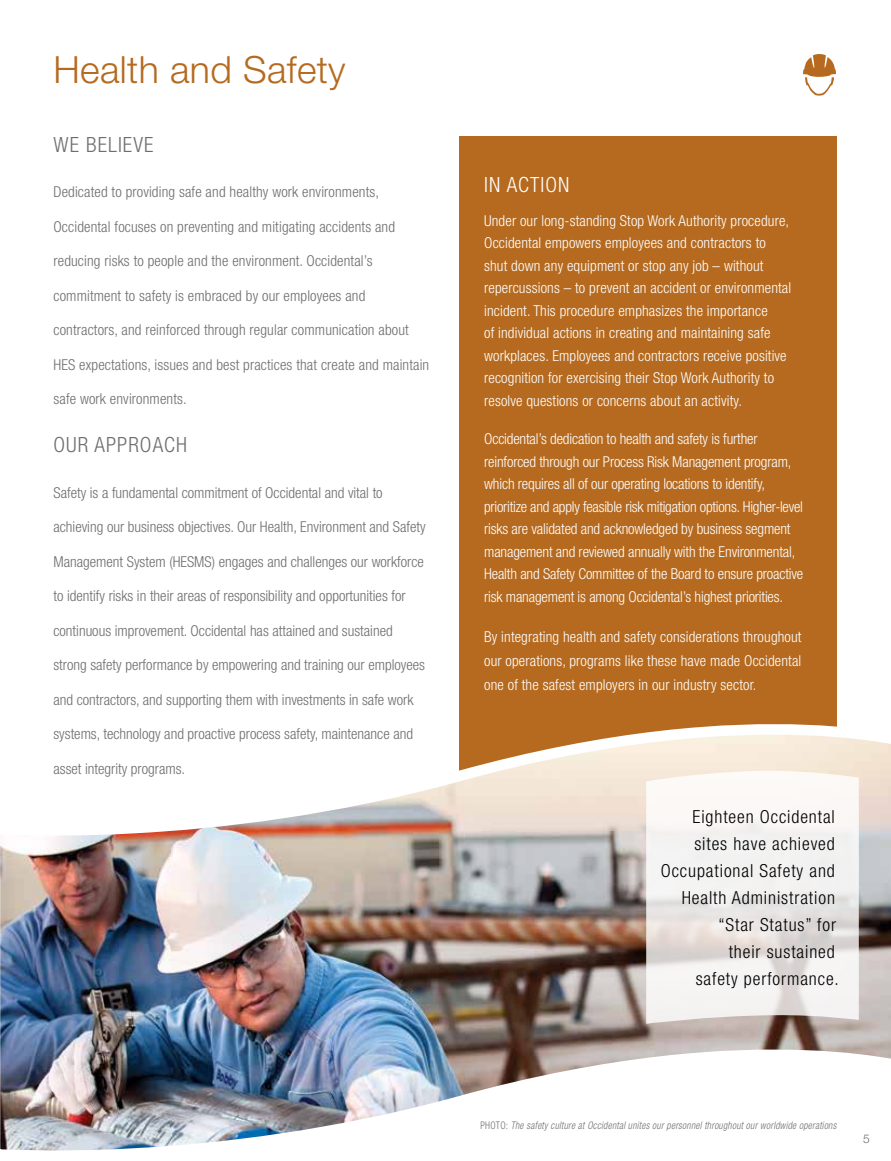
<style>
.page{position:relative;width:891px;height:1161px;background:#fff}
.page>*{position:absolute;margin:0;border:0;box-sizing:border-box;transform-origin:0 0}
.t1{font:300 37.5px "Helvetica Neue";letter-spacing:.01em;color:#b56a1f}
.t2{font:300 condensed 21px "Helvetica Neue";letter-spacing:.05em;color:#6d6e71}
.t3{font:300 condensed 21px "Helvetica Neue";letter-spacing:.05em;color:#fff}
.t4{font:300 condensed 18px/27px "Helvetica Neue";letter-spacing:.05em;color:#000;text-align:right}
.t5{font:300 condensed 15px "Helvetica Neue";color:#6d6e71}
.t6{font:300 condensed 15px/22.5px "Helvetica Neue";letter-spacing:.01em;color:#fff}
.t7{font:300 condensed 15px/22.5px "Helvetica Neue";letter-spacing:-.01em;color:#fff}
.t8{font:300 12px "Helvetica Neue";color:#6d6e71}
.t9{font:italic 300 condensed 10.5px "Helvetica Neue";letter-spacing:.03em;color:#6d6e71;scale:.9 1}
.s1{font-style:normal}
</style>
<div class="page">
<svg style="left:803px;top:54px;width:33px;height:42px"></svg>
<div style="left:459px;top:136px;width:377px;height:725px;background:#b56a1f"></div>
<img style="left:0;top:680px;width:891px;height:471px">
<svg style="left:646px;top:769px;width:213px;height:255px;fill:#f3f2f1"></svg>
<h1 class="t1" style="left:53px;top:47px;width:294px">Health and Safety</h1>
<h2 class="t2" style="left:53px;top:132px;width:101px">WE BELIEVE</h2>
<p class="t5" style="left:53px;top:183px;width:327px">Dedicated to providing safe and healthy work environments,</p>
<p class="t5" style="left:53px;top:218px;width:343px">Occidental focuses on preventing and mitigating accidents and</p>
<p class="t5" style="left:53px;top:252px;width:321px">reducing risks to people and the environment. Occidental’s</p>
<p class="t5" style="left:53px;top:287px;width:313px">commitment to safety is embraced by our employees and</p>
<p class="t5" style="left:53px;top:321px;width:357px">contractors, and reinforced through regular communication about</p>
<p class="t5" style="left:53px;top:356px;width:377px">HES expectations, issues and best practices that create and maintain</p>
<p class="t5" style="left:53px;top:390px;width:135px">safe work environments.</p>
<h2 class="t2" style="left:53px;top:433px;width:135px">OUR APPROACH</h2>
<p class="t5" style="left:53px;top:484px;width:331px">Safety is a fundamental commitment of Occidental and vital to</p>
<p class="t5" style="left:53px;top:518px;width:374px">achieving our business objectives. Our Health, Environment and Safety</p>
<p class="t5" style="left:53px;top:553px;width:372px">Management System (HESMS) engages and challenges our workforce</p>
<p class="t5" style="left:53px;top:587px;width:354px">to identify risks in their areas of responsibility and opportunities for</p>
<p class="t5" style="left:53px;top:622px;width:341px">continuous improvement. Occidental has attained and sustained</p>
<p class="t5" style="left:53px;top:656px;width:373px">strong safety performance by empowering and training our employees</p>
<p class="t5" style="left:53px;top:691px;width:362px">and contractors, and supporting them with investments in safe work</p>
<p class="t5" style="left:53px;top:725px;width:361px">systems, technology and proactive process safety, maintenance and</p>
<p class="t5" style="left:53px;top:760px;width:133px">asset integrity programs.</p>
<h2 class="t3" style="left:484px;top:173px;width:87px">IN ACTION</h2>
<p class="t6" style="left:484px;top:209px;width:309px">Under our long-standing Stop Work Authority procedure, Occidental empowers employees and contractors to shut down any equipment or stop any job – without repercussions – to prevent an accident or environmental incident. This procedure emphasizes the importance<br>of individual actions in creating and maintaining safe workplaces. Employees and contractors receive positive recognition for exercising their Stop Work Authority to resolve questions or concerns about an activity.</p>
<p class="t7" style="left:484px;top:428px;width:321px">Occidental’s dedication to health and safety is further reinforced through our Process Risk Management program, which requires all of our operating locations to identify, prioritize and apply feasible risk mitigation options. Higher-level risks are validated and acknowledged by business segment management and reviewed annually with the Environmental, Health and Safety Committee of the Board to ensure proactive risk management is among Occidental’s highest priorities.</p>
<p class="t6" style="left:484px;top:624px;width:319px;line-height:24px;text-align:justify">By integrating health and safety considerations throughout our operations, programs like these have made Occidental one of the safest employers in our industry sector.</p>
<p class="t4" style="left:661px;top:803px;width:180px">Eighteen Occidental sites have achieved<br>Occupational Safety and<br>Health Administration “Star Status” for<br>their sustained<br>safety performance.</p>
<p class="t9" style="left:480px;top:1119px;width:397px"><span class="s1">PHOTO:</span> The safety culture at Occidental unites our personnel throughout our worldwide operations</p>
<p class="t8" style="left:863px;top:1132px;width:8px">5</p>
</div>
